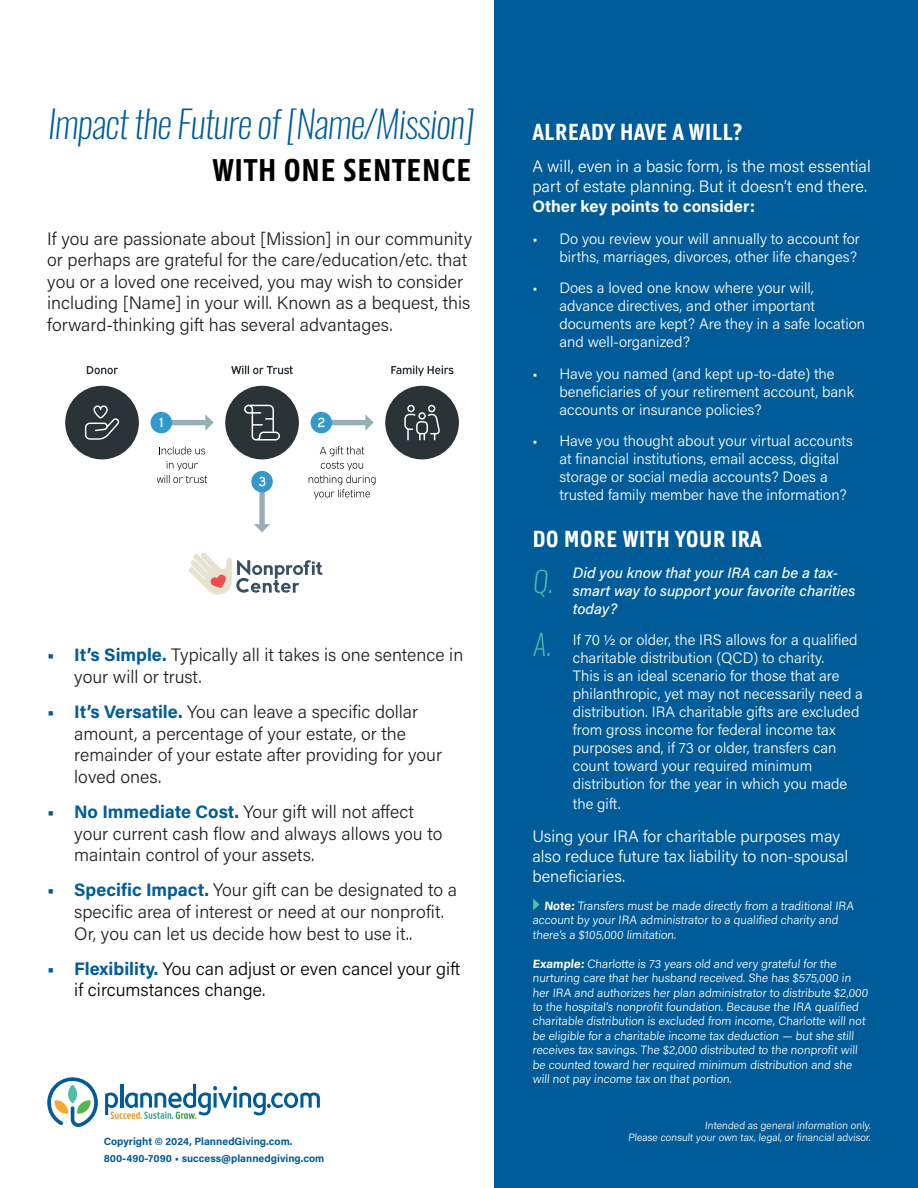
<style>
.page{position:relative;width:918px;height:1188px;background:#fff}
.page>*{position:absolute;margin:0;border:0;box-sizing:border-box;transform-origin:0 0}
.t1{font:200 37.5px "Oswald";color:#005c99}
.t2{font:700 34.5px "Panno Text";color:#000}
.t3{font:200 28.5px "Oswald";color:#4fbfa8}
.t4{font:700 25.5px "Panno Text";color:#fff}
.t5{font:300 18px/21.6px "Acumin Pro";color:#231f20}
.t6{font:300 18px/21.6px "Acumin Pro";color:#000}
.t7{font:300 16.5px/19.8px "Acumin Pro";color:#fff}
.t8{font:300 15px/18px "Acumin Pro";color:#fff}
.t9{font:italic 500 15px/18px "Acumin Pro";color:#fff}
.t10{font:300 12px/14.4px "Acumin Pro";color:#fff}
.t11{font:300 10.5px "Acumin Pro";color:#fff}
.t12{font:700 10.5px "Acumin Pro";color:#005c99}
.s1{font-weight:700;color:#005c99}
.s2{font-weight:700}
</style>
<div class="page">
<svg style="left:47px;top:1077px;width:51px;height:50px"></svg>
<svg style="left:105px;top:1084px;width:215px;height:35px"></svg>
<div style="left:494px;top:0;width:424px;height:1188px;background:#005c99"></div>
<svg style="left:533px;top:899px;width:7px;height:11px"></svg>
<div style="left:225px;top:386px;width:74px;height:73px;background:#2a3338;border-radius:50%"></div>
<svg style="left:244px;top:405px;width:36px;height:36px"></svg>
<svg style="left:309px;top:446px;width:66px;height:53px"></svg>
<div style="left:157px;top:420px;width:49px;height:5px;background:#9aacb6"></div>
<svg style="left:205px;top:414px;width:9px;height:17px"></svg>
<div style="left:151px;top:412px;width:21px;height:21px;background:#39c;border-radius:50%"></div>
<svg style="left:160px;top:418px;width:2px;height:9px"></svg>
<div style="left:65px;top:386px;width:74px;height:73px;background:#2a3338;border-radius:50%"></div>
<svg style="left:87px;top:366px;width:31px;height:8px"></svg>
<div style="left:385px;top:386px;width:74px;height:73px;background:#2a3338;border-radius:50%"></div>
<svg style="left:391px;top:365px;width:63px;height:11px"></svg>
<svg style="left:231px;top:365px;width:62px;height:9px"></svg>
<svg style="left:159px;top:446px;width:46px;height:8px"></svg>
<svg style="left:157px;top:461px;width:50px;height:22px"></svg>
<div style="left:317px;top:420px;width:50px;height:5px;background:#9aacb6"></div>
<svg style="left:365px;top:414px;width:9px;height:17px"></svg>
<div style="left:311px;top:412px;width:21px;height:21px;background:#39c;border-radius:50%"></div>
<svg style="left:318px;top:418px;width:7px;height:9px"></svg>
<div style="left:259px;top:482px;width:6px;height:43px;background:#9aacb6"></div>
<svg style="left:254px;top:524px;width:16px;height:8px"></svg>
<div style="left:251px;top:471px;width:22px;height:21px;background:#39c;border-radius:50%"></div>
<svg style="left:259px;top:477px;width:7px;height:9px"></svg>
<svg style="left:85px;top:405px;width:35px;height:35px"></svg>
<svg style="left:404px;top:405px;width:36px;height:35px"></svg>
<svg style="left:188px;top:552px;width:135px;height:43px"></svg>
<p class="t1" style="left:47px;top:90px;width:434px">Impactthe Future of[Name/Mission]</p>
<p class="t2" style="left:212px;top:149px;width:261px">WITH ONE SENTENCE</p>
<p class="t5" style="left:47px;top:227px;width:426px">If you are passionate about [Mission] in our community or perhaps are grateful for the care/education/etc. that you or a loved one received, you may wish to consider including [Name] in your will. Known as a bequest, this forward-thinking gift has several advantages.</p>
<p class="t5" style="left:74px;top:644px;width:391px;text-indent:-27px"><span class="s1">• It’s Simple.</span> Typically all it takes is one sentence in your will or trust.</p>
<p class="t5" style="left:74px;top:700px;width:369px;text-indent:-27px"><span class="s1">• It’s Versatile.</span> You can leave a specific dollar amount, a percentage of your estate, or the remainder of your estate after providing for your loved ones.</p>
<p class="t5" style="left:74px;top:800px;width:370px;text-indent:-27px"><span class="s1">• No Immediate Cost.</span> Your gift will not affect your current cash flow and always allows you to maintain control of your assets.</p>
<p class="t5" style="left:74px;top:879px;width:384px;text-indent:-27px"><span class="s1">• Specific Impact.</span> Your gift can be designated to a specific area of interest or need at our nonprofit.<br>Or, you can let us decide how best to use it..</p>
<p class="t6" style="left:74px;top:957px;width:388px;text-indent:-27px"><span class="s1">• Flexibility.</span> You can adjust or even cancel your gift if circumstances change.</p>
<p class="t12" style="left:104px;top:1134px;width:190px">Copyright © 2024, PlannedGiving.com.</p>
<p class="t12" style="left:104px;top:1151px;width:222px">800-490-7090 • success@plannedgiving.com</p>
<p class="t4" style="left:532px;top:117px;width:211px">ALREADY HAVE A WILL?</p>
<p class="t7" style="left:532px;top:156px;width:340px">A will, even in a basic form, is the most essential part of estate planning. But it doesn’t end there.<br><span class="s2">Other key points to consider:</span></p>
<p class="t8" style="left:532px;top:229px;width:329px;text-align:right">• Do you review your will annually to account for births, marriages, divorces, other life changes?</p>
<p class="t8" style="left:559px;top:278px;width:307px;text-indent:-27px">• Does a loved one know where your will, advance directives, and other important documents are kept? Are they in a safe location and well-organized?</p>
<p class="t8" style="left:559px;top:364px;width:296px;text-indent:-27px">• Have you named (and kept up-to-date) the beneficiaries of your retirement account, bank accounts or insurance policies?</p>
<p class="t8" style="left:559px;top:431px;width:295px;text-indent:-27px">• Have you thought about your virtual accounts at financial institutions, email access, digital storage or social media accounts? Does a trusted family member have the information?</p>
<p class="t4" style="left:532px;top:523px;width:231px">DO MORE WITH YOUR IRA</p>
<p class="t3" style="left:532px;top:556px;width:26px">Q.</p>
<p class="t3" style="left:532px;top:619px;width:25px">A.</p>
<p class="t9" style="left:573px;top:563px;width:284px">Did you know that your IRA can be a tax&shy;smart way to support your favorite charities today?</p>
<p class="t8" style="left:573px;top:631px;width:292px">If 70 1/2 or older, the IRS allows for a qualified charitable distribution (QCD) to charity.<br>This is an ideal scenario for those that are philanthropic, yet may not necessarily need a distribution. IRA charitable gifts are excluded from gross income for federal income tax purposes and, if 73 or older, transfers can count toward your required minimum distribution for the year in which you made</p>
<p class="t8" style="left:573px;top:794px;width:49px">the gift.</p>
<p class="t7" style="left:532px;top:826px;width:317px">Using your IRA for charitable purposes may also reduce future tax liability to non-spousal beneficiaries.</p>
<p class="t10" style="left:532px;top:898px;width:324px;text-indent:12px"><span class="s2">Note:</span> Transfers must be made directly from a traditional IRA account by your IRA administrator to a qualified charity and there’s a $105,000 limitation.</p>
<p class="t10" style="left:532px;top:956px;width:339px"><span class="s2">Example:</span> Charlotte is 73 years old and very grateful for the nurturing care that her husband received. She has $575,000 in her IRA and authorizes her plan administrator to distribute $2,000 to the hospital’s nonprofit foundation. Because the IRA qualified charitable distribution is excluded from income, Charlotte will not be eligible for a charitable income tax deduction — but she still receives tax savings. The $2,000 distributed to the nonprofit will be counted toward her required minimum distribution and she will not pay income tax on that portion.</p>
<p class="t11" style="left:705px;top:1118px;width:168px">Intended as general information only.</p>
<p class="t11" style="left:628px;top:1130px;width:245px">Please consult your own tax, legal, or financial advisor.</p>
</div>
